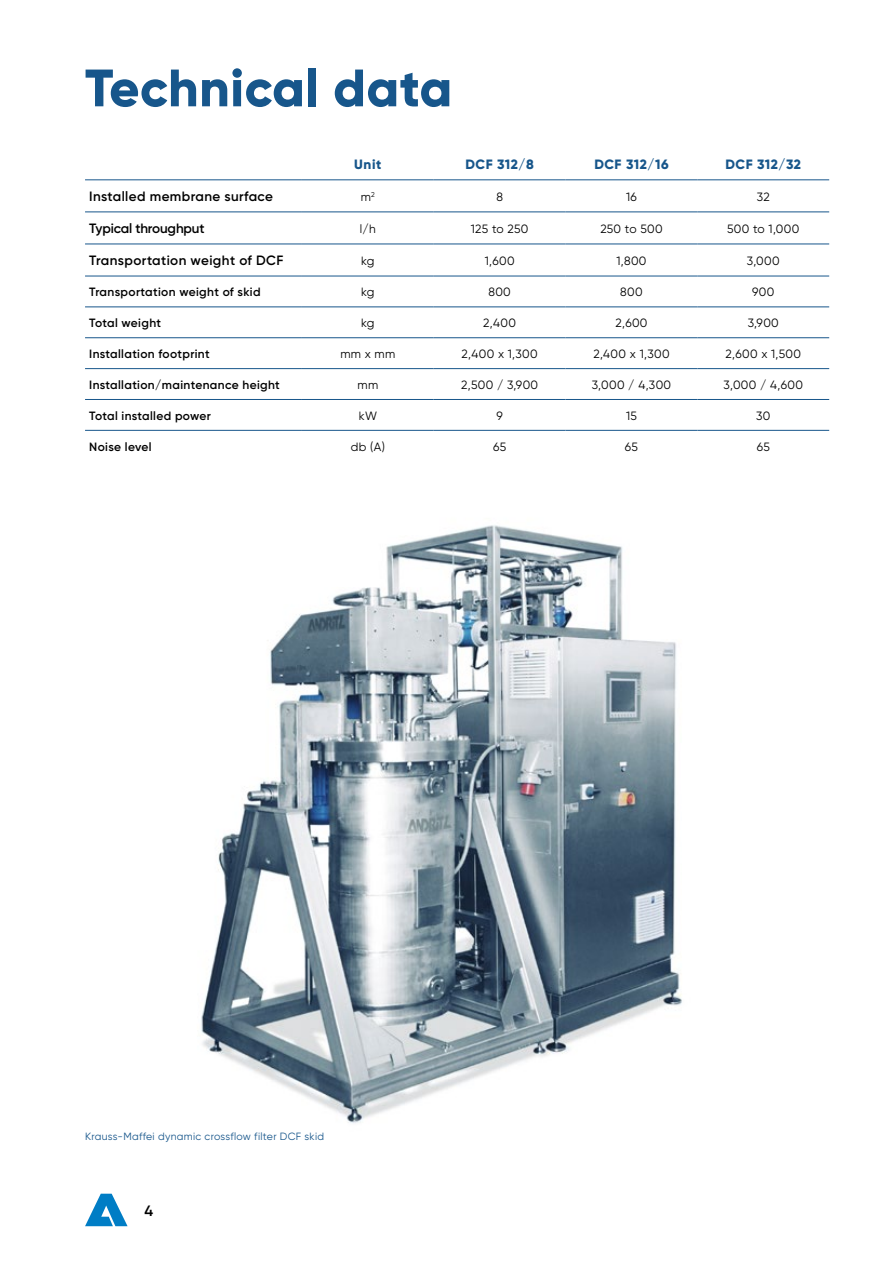
<style>
.page{position:relative;width:893px;height:1263px;background:#fff}
.page>*{position:absolute;margin:0;border:0;box-sizing:border-box;transform-origin:0 0}
.t1{font:800 52.5px "Gilroy";letter-spacing:.01em;color:#17568b}
.t2{font:600 15px "Gilroy";color:#000}
.t3{font:600 13.5px "Gilroy";letter-spacing:.025em;color:#000}
.t4{font:800 13.5px "Gilroy";letter-spacing:.04em;color:#17568b}
.t5{font:600 13.5px "Gilroy";letter-spacing:-.01em;color:#000}
.t6{font:12px "Gilroy";letter-spacing:.03em;color:#000}
.t7{font:600 12px "Gilroy";letter-spacing:.03em;color:#000}
.t8{font:10.5px "Gilroy";letter-spacing:.03em;color:#17568b}
</style>
<div class="page">
<svg style="left:85px;top:1194px;width:43px;height:32px"></svg>
<img style="left:201px;top:429px;width:497px;height:694px">
<svg style="left:85px;top:180px;width:217px;height:281px"></svg>
<hr style="left:85px;top:179px;width:217px;height:1px;background:#17568b">
<hr style="left:302px;top:179px;width:132px;height:1px;background:#17568b">
<hr style="left:434px;top:179px;width:132px;height:1px;background:#17568b">
<hr style="left:566px;top:179px;width:131px;height:1px;background:#17568b">
<hr style="left:697px;top:179px;width:132px;height:1px;background:#17568b">
<hr style="left:85px;top:211px;width:217px;height:1px;background:#17568b">
<hr style="left:302px;top:211px;width:132px;height:1px;background:#17568b">
<hr style="left:434px;top:211px;width:132px;height:1px;background:#17568b">
<hr style="left:566px;top:211px;width:131px;height:1px;background:#17568b">
<hr style="left:697px;top:211px;width:132px;height:1px;background:#17568b">
<hr style="left:85px;top:244px;width:217px;height:1px;background:#17568b">
<hr style="left:302px;top:244px;width:132px;height:1px;background:#17568b">
<hr style="left:434px;top:244px;width:132px;height:1px;background:#17568b">
<hr style="left:566px;top:244px;width:131px;height:1px;background:#17568b">
<hr style="left:697px;top:244px;width:132px;height:1px;background:#17568b">
<hr style="left:85px;top:276px;width:217px;height:1px;background:#17568b">
<hr style="left:302px;top:276px;width:132px;height:1px;background:#17568b">
<hr style="left:434px;top:276px;width:132px;height:1px;background:#17568b">
<hr style="left:566px;top:276px;width:131px;height:1px;background:#17568b">
<hr style="left:697px;top:276px;width:132px;height:1px;background:#17568b">
<hr style="left:85px;top:306px;width:217px;height:1px;background:#17568b">
<hr style="left:302px;top:306px;width:132px;height:1px;background:#17568b">
<hr style="left:434px;top:306px;width:132px;height:1px;background:#17568b">
<hr style="left:566px;top:306px;width:131px;height:1px;background:#17568b">
<hr style="left:697px;top:306px;width:132px;height:1px;background:#17568b">
<hr style="left:85px;top:337px;width:217px;height:1px;background:#17568b">
<hr style="left:302px;top:337px;width:132px;height:1px;background:#17568b">
<hr style="left:434px;top:337px;width:132px;height:1px;background:#17568b">
<hr style="left:566px;top:337px;width:131px;height:1px;background:#17568b">
<hr style="left:697px;top:337px;width:132px;height:1px;background:#17568b">
<hr style="left:85px;top:368px;width:217px;height:1px;background:#17568b">
<hr style="left:302px;top:368px;width:132px;height:1px;background:#17568b">
<hr style="left:434px;top:368px;width:132px;height:1px;background:#17568b">
<hr style="left:566px;top:368px;width:131px;height:1px;background:#17568b">
<hr style="left:697px;top:368px;width:132px;height:1px;background:#17568b">
<hr style="left:85px;top:399px;width:217px;height:1px;background:#17568b">
<hr style="left:302px;top:399px;width:132px;height:1px;background:#17568b">
<hr style="left:434px;top:399px;width:132px;height:1px;background:#17568b">
<hr style="left:566px;top:399px;width:131px;height:1px;background:#17568b">
<hr style="left:697px;top:399px;width:132px;height:1px;background:#17568b">
<hr style="left:85px;top:430px;width:217px;height:1px;background:#17568b">
<hr style="left:302px;top:430px;width:132px;height:1px;background:#17568b">
<hr style="left:434px;top:430px;width:132px;height:1px;background:#17568b">
<hr style="left:566px;top:430px;width:131px;height:1px;background:#17568b">
<hr style="left:697px;top:430px;width:132px;height:1px;background:#17568b">
<h1 class="t1" style="left:85px;top:55px;width:369px">Technical data</h1>
<p class="t4" style="left:354px;top:156px;width:29px">Unit</p>
<p class="t4" style="left:465px;top:156px;width:70px">DCF 312/8</p>
<p class="t4" style="left:594px;top:156px;width:76px">DCF 312/16</p>
<p class="t4" style="left:725px;top:156px;width:77px">DCF 312/32</p>
<p class="t3" style="left:89px;top:188px;width:185px">Installed membrane surface</p>
<p class="t6" style="left:361px;top:189px;width:16px">m<sup>2</sup></p>
<p class="t6" style="left:496px;top:189px;width:8px">8</p>
<p class="t6" style="left:626px;top:189px;width:12px">16</p>
<p class="t6" style="left:757px;top:189px;width:15px">32</p>
<p class="t5" style="left:89px;top:220px;width:117px">Typical throughput</p>
<p class="t6" style="left:360px;top:221px;width:18px">l/h</p>
<p class="t6" style="left:471px;top:221px;width:59px">125 to 250</p>
<p class="t6" style="left:600px;top:221px;width:64px">250 to 500</p>
<p class="t6" style="left:727px;top:221px;width:74px">500 to 1,000</p>
<p class="t3" style="left:89px;top:252px;width:196px">Transportation weight of DCF</p>
<p class="t6" style="left:361px;top:253px;width:15px">kg</p>
<p class="t6" style="left:485px;top:253px;width:31px">1,600</p>
<p class="t6" style="left:616px;top:253px;width:32px">1,800</p>
<p class="t6" style="left:747px;top:253px;width:34px">3,000</p>
<p class="t7" style="left:89px;top:285px;width:173px">Transportation weight of skid</p>
<p class="t6" style="left:361px;top:285px;width:15px">kg</p>
<p class="t6" style="left:488px;top:285px;width:24px">800</p>
<p class="t6" style="left:620px;top:285px;width:24px">800</p>
<p class="t6" style="left:752px;top:285px;width:24px">900</p>
<p class="t7" style="left:89px;top:315px;width:73px">Total weight</p>
<p class="t6" style="left:361px;top:316px;width:15px">kg</p>
<p class="t6" style="left:483px;top:316px;width:34px">2,400</p>
<p class="t6" style="left:615px;top:316px;width:34px">2,600</p>
<p class="t6" style="left:748px;top:316px;width:33px">3,900</p>
<p class="t7" style="left:89px;top:346px;width:122px">Installation footprint</p>
<p class="t6" style="left:340px;top:346px;width:56px">mm x mm</p>
<p class="t6" style="left:462px;top:346px;width:78px">2,400 x 1,300</p>
<p class="t6" style="left:593px;top:346px;width:78px">2,400 x 1,300</p>
<p class="t6" style="left:725px;top:346px;width:77px">2,600 x 1,500</p>
<p class="t7" style="left:89px;top:377px;width:192px">Installation/maintenance height</p>
<p class="t6" style="left:357px;top:377px;width:22px">mm</p>
<p class="t6" style="left:461px;top:377px;width:78px">2,500 / 3,900</p>
<p class="t6" style="left:592px;top:377px;width:81px">3,000 / 4,300</p>
<p class="t6" style="left:724px;top:377px;width:81px">3,000 / 4,600</p>
<p class="t7" style="left:89px;top:408px;width:123px">Total installed power</p>
<p class="t6" style="left:359px;top:408px;width:20px">kW</p>
<p class="t6" style="left:496px;top:408px;width:8px">9</p>
<p class="t6" style="left:626px;top:408px;width:12px">15</p>
<p class="t6" style="left:756px;top:408px;width:16px">30</p>
<p class="t7" style="left:89px;top:439px;width:64px">Noise level</p>
<p class="t6" style="left:351px;top:439px;width:36px">db (A)</p>
<p class="t6" style="left:493px;top:439px;width:15px">65</p>
<p class="t6" style="left:625px;top:439px;width:15px">65</p>
<p class="t6" style="left:757px;top:439px;width:15px">65</p>
<p class="t8" style="left:85px;top:1130px;width:241px">Krauss-Maffei dynamic crossflow filter DCF skid</p>
<p class="t2" style="left:145px;top:1201px;width:10px">4</p>
</div>
